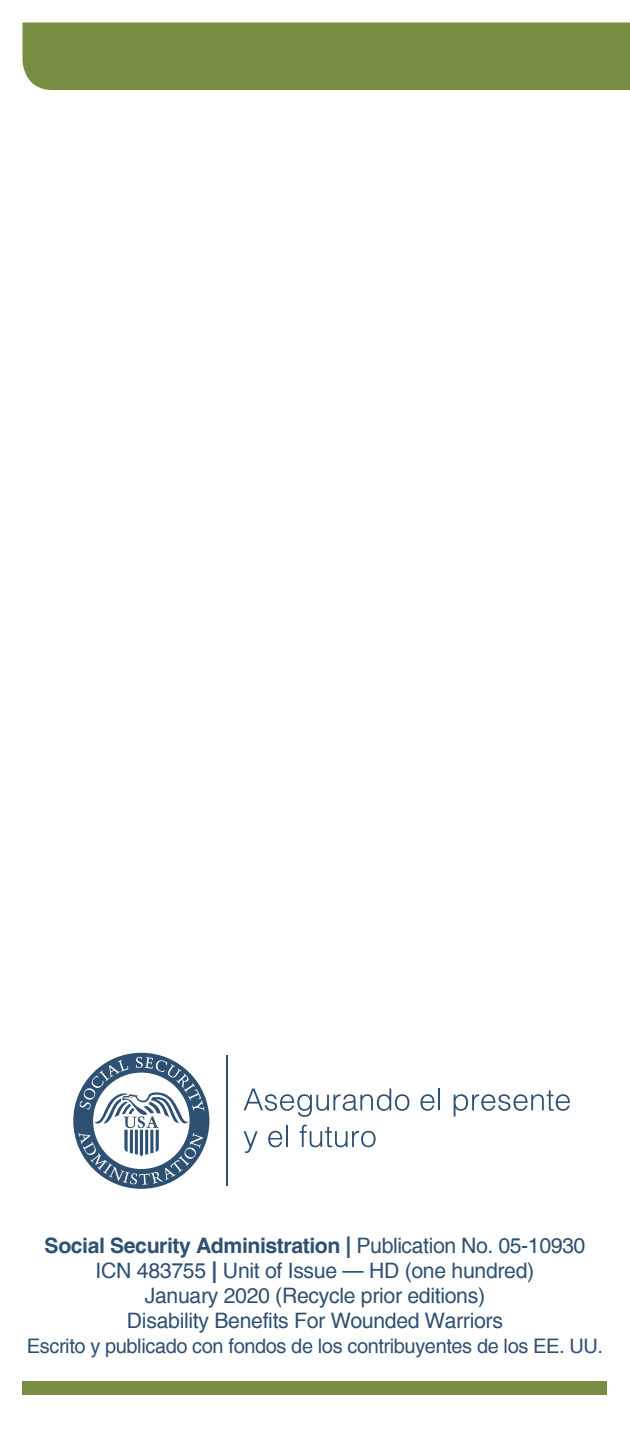
<style>
.page{position:relative;width:630px;height:1440px;background:#fff}
.page>*{position:absolute;margin:0;border:0;box-sizing:border-box;transform-origin:0 0}
.t1{font:21.25px "Helvetica";letter-spacing:-.015em;color:#2e5072}
.t2{font:700 21.25px "Helvetica";letter-spacing:-.02em;color:#2e5072}
.t3{font:20px "Helvetica";letter-spacing:-.02em;color:#2e5072}
.s1{font-weight:400}
.s2{font-weight:700}
</style>
<div class="page">
<div style="left:22px;top:22px;width:608px;height:68px;background:#778d42"></div>
<div style="left:22px;top:1382px;width:586px;height:13px;background:#778d42"></div>
<svg style="left:244px;top:1089px;width:165px;height:28px"></svg>
<svg style="left:420px;top:1094px;width:15px;height:17px"></svg>
<hr style="left:438px;top:1089px;width:2px;height:21px;background:#2e5072">
<svg style="left:454px;top:1090px;width:116px;height:27px"></svg>
<svg style="left:244px;top:1131px;width:14px;height:22px"></svg>
<svg style="left:268px;top:1131px;width:14px;height:16px"></svg>
<hr style="left:286px;top:1125px;width:2px;height:22px;background:#2e5072">
<svg style="left:299px;top:1125px;width:77px;height:22px"></svg>
<hr style="left:226px;top:1056px;width:2px;height:130px;background:#2e5072">
<div style="left:73px;top:1053px;width:136px;height:136px;background:#2e5072;border-radius:50%"></div>
<svg style="left:78px;top:1057px;width:126px;height:128px"></svg>
<p class="t2" style="left:45px;top:1233px;width:542px">Social Security Administration | <span class="s1">Publication No. 05-10930</span></p>
<p class="t1" style="left:96px;top:1259px;width:440px">ICN 483755 <span class="s2">|</span> Unit of Issue — HD (one hundred)</p>
<p class="t1" style="left:145px;top:1284px;width:342px">January 2020 (Recycle prior editions)</p>
<p class="t1" style="left:127px;top:1309px;width:378px">Disability Benefits For Wounded Warriors</p>
<p class="t3" style="left:27px;top:1335px;width:578px">Escrito y publicado con fondos de los contribuyentes de los EE. UU.</p>
</div>
